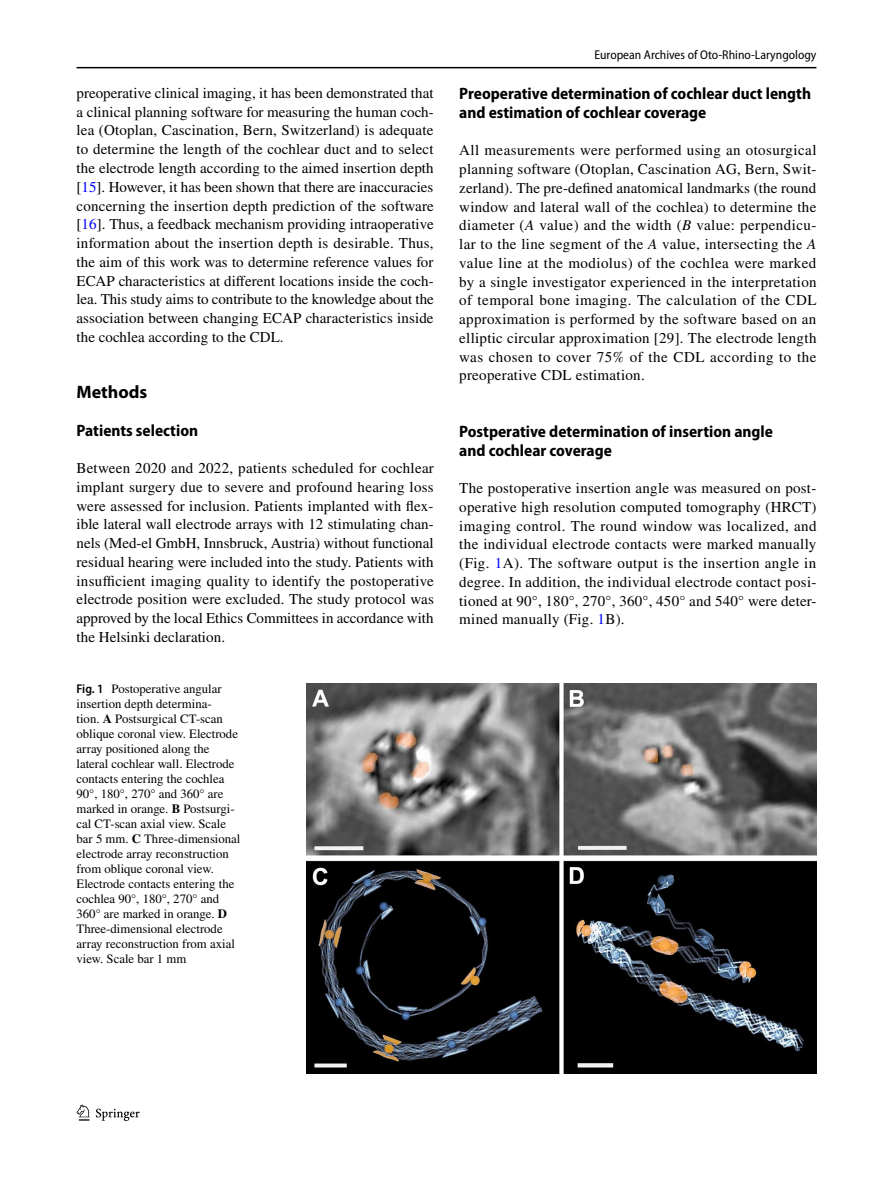
<style>
.page{position:relative;width:893px;height:1187px;background:#fff}
.page>*{position:absolute;margin:0;border:0;box-sizing:border-box;transform-origin:0 0}
.t1{font:700 18px "Myriad Pro";color:#000}
.t2{font:700 semi-condensed 16.5px/18.8px "Myriad Pro";color:#000}
.t3{font:15px/18.8px "STIX";letter-spacing:.01em;color:#000;text-align:justify}
.t4{font:12.75px/15px "STIX";color:#000}
.t5{font:semi-condensed 12.75px "Myriad Pro";color:#000}
.s1{color:#00f}
.s2{font-family:"Myriad Pro";font-weight:600;font-stretch:semi-condensed}
.s3{font-weight:700}
.s4{font-style:italic}
</style>
<div class="page">
<hr style="left:77px;top:67px;width:739px;height:1px;background:#000">
<svg style="left:77px;top:1104px;width:12px;height:16px"></svg>
<svg style="left:96px;top:1108px;width:44px;height:12px"></svg>
<img style="left:306px;top:683px;width:510px;height:390px">
<p class="t3" style="left:77px;top:84px;width:359px">preoperative clinical imaging, it has been demonstrated that a clinical planning software for measuring the human coch&shy;lea (Otoplan, Cascination, Bern, Switzerland) is adequate to determine the length of the cochlear duct and to select the electrode length according to the aimed insertion depth [<span class="s1">15</span>]. However, it has been shown that there are inaccuracies concerning the insertion depth prediction of the software [<span class="s1">16</span>]. Thus, a feedback mechanism providing intraoperative information about the insertion depth is desirable. Thus, the aim of this work was to determine reference values for ECAP characteristics at different locations inside the coch&shy;lea. This study aims to contribute to the knowledge about the association between changing ECAP characteristics inside the cochlea according to the CDL.</p>
<p class="t1" style="left:77px;top:380px;width:72px">Methods</p>
<p class="t2" style="left:77px;top:421px;width:123px">Patients selection</p>
<p class="t3" style="left:77px;top:459px;width:359px">Between 2020 and 2022, patients scheduled for cochlear implant surgery due to severe and profound hearing loss were assessed for inclusion. Patients implanted with flex&shy;ible lateral wall electrode arrays with 12 stimulating chan&shy;nels (Med-el GmbH, Innsbruck, Austria) without functional residual hearing were included into the study. Patients with insufficient imaging quality to identify the postoperative electrode position were excluded. The study protocol was approved by the local Ethics Committees in accordance with the Helsinki declaration.</p>
<p class="t4" style="left:77px;top:682px;width:165px"><span class="s2">Fig. 1</span> Postoperative angular insertion depth determina-<br>tion. <span class="s3">A</span> Postsurgical CT-scan oblique coronal view. Electrode array positioned along the lateral cochlear wall. Electrode contacts entering the cochlea<br>90°, 180°, 270° and 360° are marked in orange. <span class="s3">B</span> Postsurgi&shy;cal CT-scan axial view. Scale bar 5 mm. <span class="s3">C</span> Three-dimensional electrode array reconstruction from oblique coronal view.<br>Electrode contacts entering the cochlea 90°, 180°, 270° and<br>360° are marked in orange. <span class="s3">D<br></span>Three-dimensional electrode array reconstruction from axial view. Scale bar 1 mm</p>
<p class="t5" style="left:595px;top:48px;width:223px">European Archives of Oto-Rhino-Laryngology</p>
<p class="t2" style="left:459px;top:84px;width:353px">Preoperative determination of cochlear duct length and estimation of cochlear coverage</p>
<p class="t3" style="left:459px;top:142px;width:359px">All measurements were performed using an otosurgical planning software (Otoplan, Cascination AG, Bern, Swit&shy;zerland). The pre-defined anatomical landmarks (the round window and lateral wall of the cochlea) to determine the diameter (<span class="s4">A</span> value) and the width (<span class="s4">B</span> value: perpendicu&shy;lar to the line segment of the <span class="s4">A</span> value, intersecting the <span class="s4">A </span>value line at the modiolus) of the cochlea were marked by a single investigator experienced in the interpretation of temporal bone imaging. The calculation of the CDL approximation is performed by the software based on an elliptic circular approximation [29]. The electrode length was chosen to cover 75% of the CDL according to the preoperative CDL estimation.</p>
<p class="t2" style="left:459px;top:422px;width:315px">Postperative determination of insertion angle and cochlear coverage</p>
<p class="t3" style="left:459px;top:479px;width:359px">The postoperative insertion angle was measured on post&shy;operative high resolution computed tomography (HRCT) imaging control. The round window was localized, and the individual electrode contacts were marked manually (Fig. <span class="s1">1</span>A). The software output is the insertion angle in degree. In addition, the individual electrode contact posi&shy;tioned at 90°, 180°, 270°, 360°, 450° and 540° were deter&shy;mined manually (Fig. <span class="s1">1</span>B).</p>
</div>
